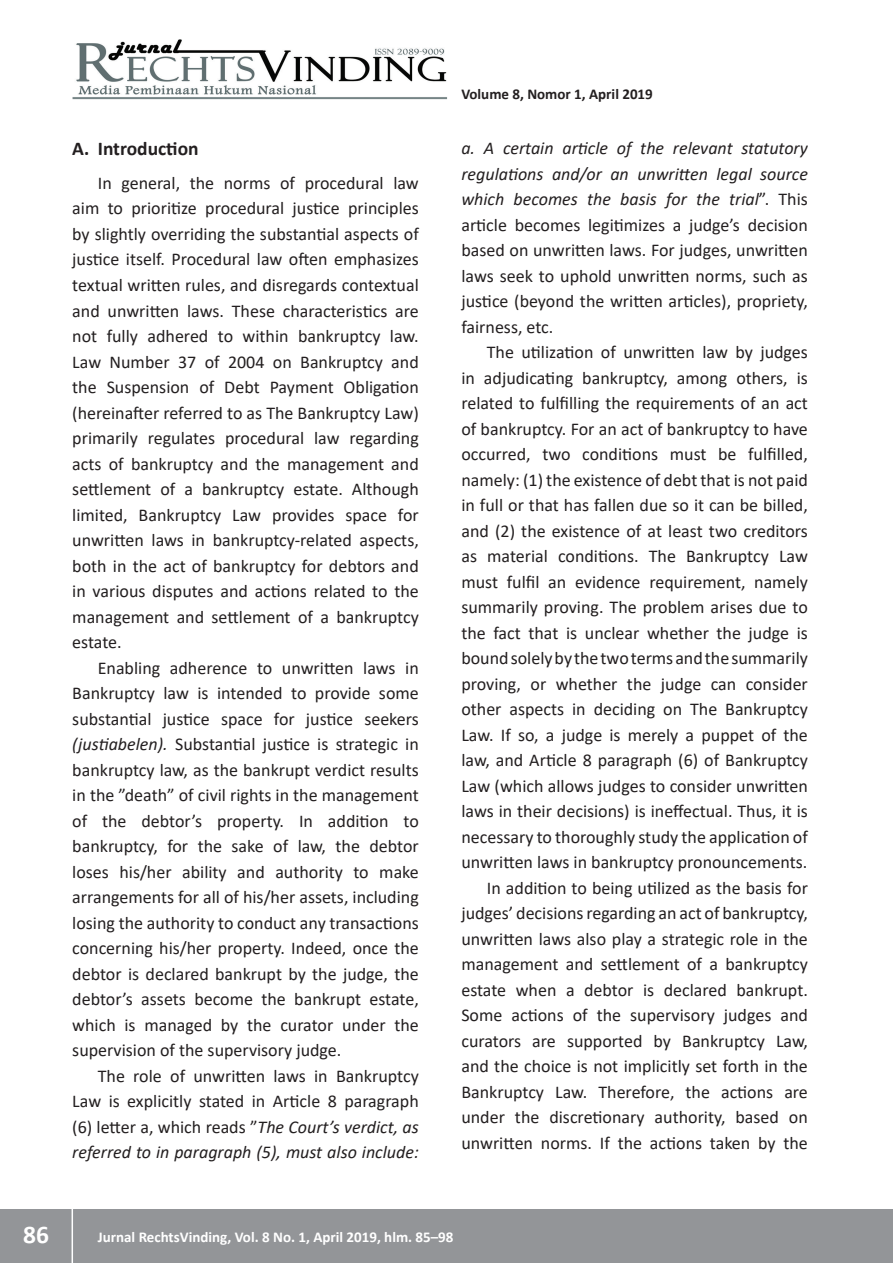
<style>
.page{position:relative;width:893px;height:1263px;background:#fff}
.page>*{position:absolute;margin:0;border:0;box-sizing:border-box;transform-origin:0 0}
.t1{font:700 25.5px "Calibri";color:#fff}
.t2{font:700 19.5px "Calibri";color:#231f20}
.t3{font:18px/25.5px "Calibri";color:#231f20;text-align:justify}
.t4{font:700 15px "Calibri";color:#fff}
.t5{font:700 15px "Calibri";color:#231f20}
.s1{font-style:italic}
</style>
<div class="page">
<div style="left:0;top:1209px;width:893px;height:54px;background:#939598"></div>
<hr style="left:72px;top:1206px;width:1px;height:57px;background:#fff">
<img style="left:72px;top:39px;width:375px;height:60px">
<p class="t2" style="left:72px;top:140px;width:128px">A. Introduction</p>
<p class="t3" style="left:72px;top:172px;width:348px;text-indent:26px">In general, the norms of procedural law aim to prioritize procedural justice principles by slightly overriding the substantial aspects of justice itself. Procedural law often emphasizes textual written rules, and disregards contextual and unwritten laws. These characteristics are not fully adhered to within bankruptcy law.<br>Law Number 37 of 2004 on Bankruptcy and the Suspension of Debt Payment Obligation (hereinafter referred to as The Bankruptcy Law) primarily regulates procedural law regarding acts of bankruptcy and the management and settlement of a bankruptcy estate. Although limited, Bankruptcy Law provides space for unwritten laws in bankruptcy-related aspects, both in the act of bankruptcy for debtors and in various disputes and actions related to the management and settlement of a bankruptcy estate.</p>
<p class="t3" style="left:72px;top:656px;width:348px;text-indent:26px">Enabling adherence to unwritten laws in Bankruptcy law is intended to provide some substantial justice space for justice seekers <span class="s1">(justiabelen).</span> Substantial justice is strategic in bankruptcy law, as the bankrupt verdict results in the ”death” of civil rights in the management of the debtor’s property. In addition to bankruptcy, for the sake of law, the debtor loses his/her ability and authority to make arrangements for all of his/her assets, including losing the authority to conduct any transactions concerning his/her property. Indeed, once the debtor is declared bankrupt by the judge, the debtor’s assets become the bankrupt estate, which is managed by the curator under the supervision of the supervisory judge.</p>
<p class="t3" style="left:72px;top:1064px;width:348px;text-indent:26px">The role of unwritten laws in Bankruptcy Law is explicitly stated in Article 8 paragraph (6) letter a, which reads ”<span class="s1">The Court’s verdict, as referred to in paragraph (5), must also include:</span></p>
<p class="t5" style="left:461px;top:88px;width:193px">Volume 8, Nomor 1, April 2019</p>
<p class="t3" style="left:461px;top:137px;width:348px"><span class="s1">a. A certain article of the relevant statutory regulations and/or an unwritten legal source which becomes the basis for the trial</span>”. This article becomes legitimizes a judge’s decision based on unwritten laws. For judges, unwritten laws seek to uphold unwritten norms, such as justice (beyond the written articles), propriety, fairness, etc.</p>
<p class="t3" style="left:461px;top:341px;width:348px;text-align:right">The utilization of unwritten law by judges<br>in adjudicating bankruptcy, among others, is related to fulfilling the requirements of an act of bankruptcy. For an act of bankruptcy to have occurred, two conditions must be fulfilled, namely: (1) the existence of debt that is not paid in full or that has fallen due so it can be billed, and (2) the existence of at least two creditors as material conditions. The Bankruptcy Law must fulfil an evidence requirement, namely summarily proving. The problem arises due to the fact that is unclear whether the judge is bound solely by the two terms and the summarily proving, or whether the judge can consider other aspects in deciding on The Bankruptcy Law. If so, a judge is merely a puppet of the law, and Article 8 paragraph (6) of Bankruptcy Law (which allows judges to consider unwritten laws in their decisions) is ineffectual. Thus, it is necessary to thoroughly study the application of unwritten laws in bankruptcy pronouncements.<br>In addition to being utilized as the basis for judges’ decisions regarding an act of bankruptcy, unwritten laws also play a strategic role in the management and settlement of a bankruptcy estate when a debtor is declared bankrupt.<br>Some actions of the supervisory judges and curators are supported by Bankruptcy Law, and the choice is not implicitly set forth in the Bankruptcy Law. Therefore, the actions are under the discretionary authority, based on unwritten norms. If the actions taken by the</p>
<h1 class="t1" style="left:23px;top:1224px;width:27px">86</h1>
<p class="t4" style="left:98px;top:1231px;width:357px">Jurnal RechtsVinding, Vol. 8 No. 1, April 2019, hlm. 85–98</p>
</div>
